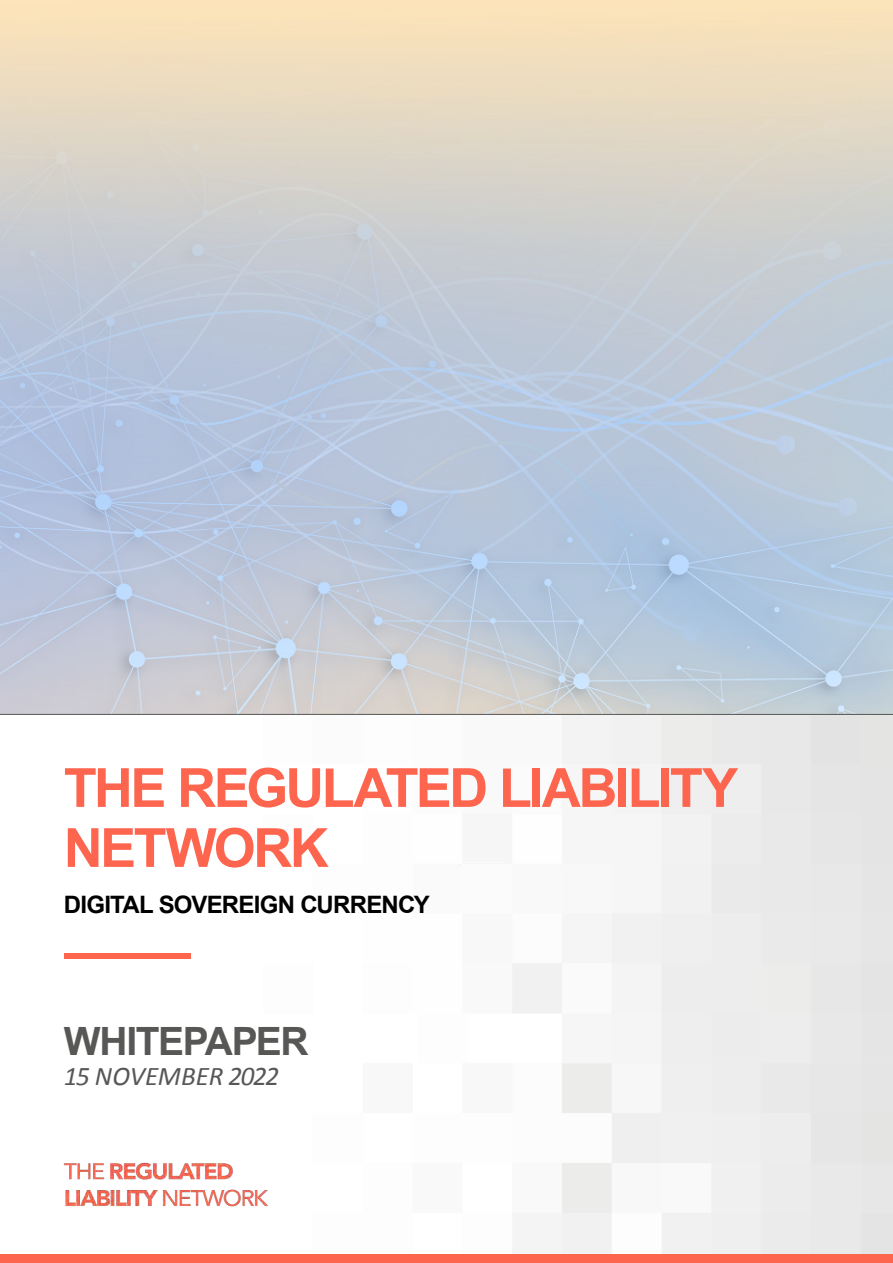
<style>
.page{position:relative;width:893px;height:1263px;background:#fff}
.page>*{position:absolute;margin:0;border:0;box-sizing:border-box;transform-origin:0 0}
.t1{font:700 54px/60px "Arial";letter-spacing:-.05em;color:#fe654f}
.t2{font:700 39px "Arial";letter-spacing:-.035em;color:#575756}
.t3{font:italic 27px "Calibri";letter-spacing:-.015em;color:#575756}
.t4{font:700 24px "Arial";letter-spacing:-.03em;color:#000}
</style>
<div class="page">
<svg style="left:0;top:714px;width:893px;height:541px"></svg>
<div style="left:64px;top:953px;width:127px;height:5px;background:#fe654f"></div>
<div style="left:0;top:1255px;width:893px;height:8px;background:#fe654f"></div>
<img style="left:39px;top:1148px;width:238px;height:84px">
<p class="t1" style="left:64px;top:760px;width:676px">THE REGULATED LIABILITY<br>NETWORK</p>
<p class="t4" style="left:64px;top:889px;width:368px">DIGITAL SOVEREIGN CURRENCY</p>
<p class="t2" style="left:64px;top:1016px;width:246px">WHITEPAPER</p>
<p class="t3" style="left:64px;top:1057px;width:217px">15 NOVEMBER 2022</p>
</div>
